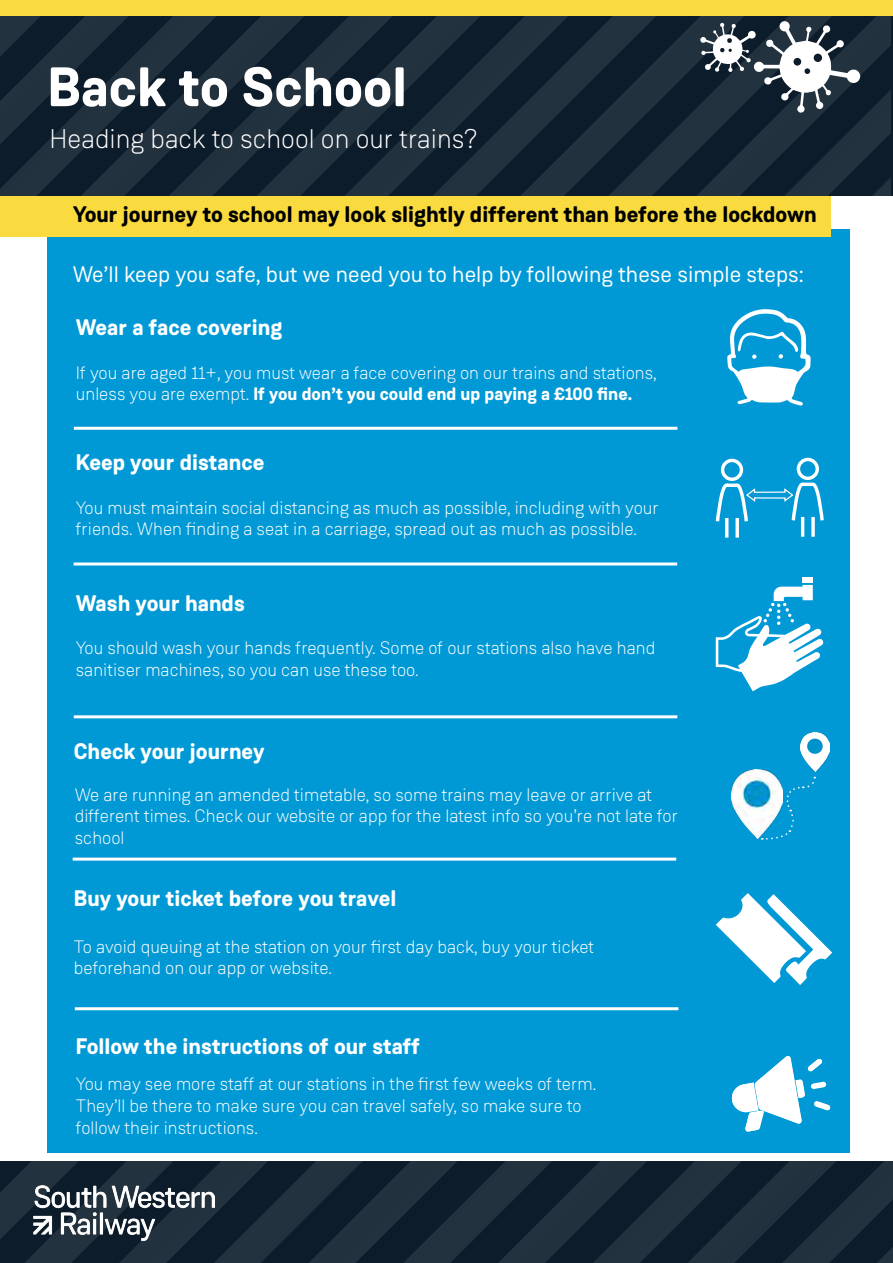
<style>
.page{position:relative;width:893px;height:1263px;background:#fff}
.page>*{position:absolute;margin:0;border:0;box-sizing:border-box;transform-origin:0 0}
.t1{font:700 55.5px "Weissenhof Grotesk";color:#fff}
.t2{font:300 27px "Weissenhof Grotesk";color:#fff}
.t3{font:700 22.5px "Weissenhof Grotesk";color:#fff}
.t4{font:700 22.5px "Weissenhof Grotesk";color:#000}
.t5{font:22.5px "Weissenhof Grotesk";color:#fff}
.t6{font:300 18px/21.6px "Weissenhof Grotesk";color:#fff}
.s1{font-weight:700}
</style>
<div class="page">
<div style="left:47px;top:230px;width:803px;height:923px;background:#0099d5"></div>
<div style="left:0;top:184px;width:831px;height:52px;background:#f9da3f"></div>
<svg style="left:0;top:16px;width:101px;height:180px;background:#162634"></svg>
<svg style="left:101px;top:16px;width:30px;height:180px;background:#172634"></svg>
<svg style="left:131px;top:16px;width:31px;height:180px;background:#162634"></svg>
<svg style="left:162px;top:16px;width:30px;height:180px;background:#172634"></svg>
<svg style="left:192px;top:16px;width:188px;height:180px;background:#172634"></svg>
<svg style="left:380px;top:16px;width:30px;height:180px;background:#172634"></svg>
<svg style="left:410px;top:16px;width:31px;height:180px;background:#162634"></svg>
<svg style="left:441px;top:16px;width:30px;height:180px;background:#172634"></svg>
<svg style="left:471px;top:16px;width:201px;height:180px;background:#172634"></svg>
<div style="left:0;top:0;width:893px;height:16px;background:#f9da3f"></div>
<img style="left:801px;top:733px;width:28px;height:39px">
<img style="left:732px;top:770px;width:44px;height:69px">
<svg style="left:762px;top:777px;width:54px;height:63px"></svg>
<svg style="left:0;top:1162px;width:76px;height:101px;background:#1a2937"></svg>
<svg style="left:175px;top:1162px;width:202px;height:101px;background:#162534"></svg>
<svg style="left:377px;top:1162px;width:32px;height:101px;background:#162534"></svg>
<svg style="left:409px;top:1162px;width:33px;height:101px;background:#172735"></svg>
<svg style="left:442px;top:1162px;width:33px;height:101px;background:#172634"></svg>
<svg style="left:475px;top:1162px;width:418px;height:101px;background:#172634"></svg>
<img style="left:34px;top:1185px;width:181px;height:56px">
<svg style="left:672px;top:16px;width:218px;height:180px;background:#2f3d49"></svg>
<hr style="left:74px;top:427px;width:603px;height:3px;background:#fff">
<hr style="left:74px;top:562px;width:603px;height:3px;background:#fff">
<hr style="left:74px;top:715px;width:603px;height:3px;background:#fff">
<svg style="left:727px;top:309px;width:83px;height:96px"></svg>
<div style="left:803px;top:577px;width:10px;height:6px;background:#fff"></div>
<svg style="left:716px;top:585px;width:108px;height:106px"></svg>
<div style="left:721px;top:459px;width:22px;height:22px;border:3px solid #fff;border-radius:50%"></div>
<hr style="left:725px;top:518px;width:3px;height:20px;background:#fff">
<svg style="left:735px;top:525px;width:4px;height:13px"></svg>
<div style="left:797px;top:458px;width:22px;height:22px;border:3px solid #fff;border-radius:50%"></div>
<hr style="left:801px;top:517px;width:3px;height:20px;background:#fff">
<svg style="left:811px;top:525px;width:4px;height:12px"></svg>
<svg style="left:715px;top:482px;width:109px;height:43px"></svg>
<hr style="left:73px;top:857px;width:603px;height:3px;background:#fff">
<hr style="left:75px;top:1007px;width:603px;height:3px;background:#fff">
<svg style="left:716px;top:893px;width:116px;height:92px"></svg>
<svg style="left:731px;top:1056px;width:100px;height:76px"></svg>
<h1 class="t1" style="left:47px;top:52px;width:361px">Back to School</h1>
<h2 class="t2" style="left:50px;top:122px;width:429px">Heading back to school on our trains?</h2>
<p class="t4" style="left:73px;top:200px;width:745px">Your journey to school may look slightly different than before the lockdown</p>
<p class="t5" style="left:73px;top:261px;width:733px">We’ll keep you safe, but we need you to help by following these simple steps:</p>
<p class="t3" style="left:76px;top:313px;width:208px">Wear a face covering</p>
<p class="t6" style="left:76px;top:361px;width:582px">If you are aged 11+, you must wear a face covering on our trains and stations, unless you are exempt. <span class="s1">If you don’t you could end up paying a £100 fine.</span></p>
<p class="t3" style="left:76px;top:448px;width:190px">Keep your distance</p>
<p class="t6" style="left:76px;top:496px;width:584px">You must maintain social distancing as much as possible, including with your friends. When finding a seat in a carriage, spread out as much as possible.</p>
<p class="t3" style="left:76px;top:589px;width:170px">Wash your hands</p>
<p class="t6" style="left:76px;top:637px;width:581px">You should wash your hands frequently. Some of our stations also have hand sanitiser machines, so you can use these too.</p>
<p class="t3" style="left:74px;top:737px;width:192px">Check your journey</p>
<p class="t6" style="left:75px;top:783px;width:605px">We are running an amended timetable, so some trains may leave or arrive at different times. Check our website or app for the latest info so you’re not late for school</p>
<p class="t3" style="left:74px;top:884px;width:324px">Buy your ticket before you travel</p>
<p class="t6" style="left:74px;top:935px;width:522px">To avoid queuing at the station on your first day back, buy your ticket beforehand on our app or website.</p>
<p class="t3" style="left:76px;top:1032px;width:346px">Follow the instructions of our staff</p>
<p class="t6" style="left:76px;top:1073px;width:522px">You may see more staff at our stations in the first few weeks of term.<br>They’ll be there to make sure you can travel safely, so make sure to follow their instructions.</p>
</div>
